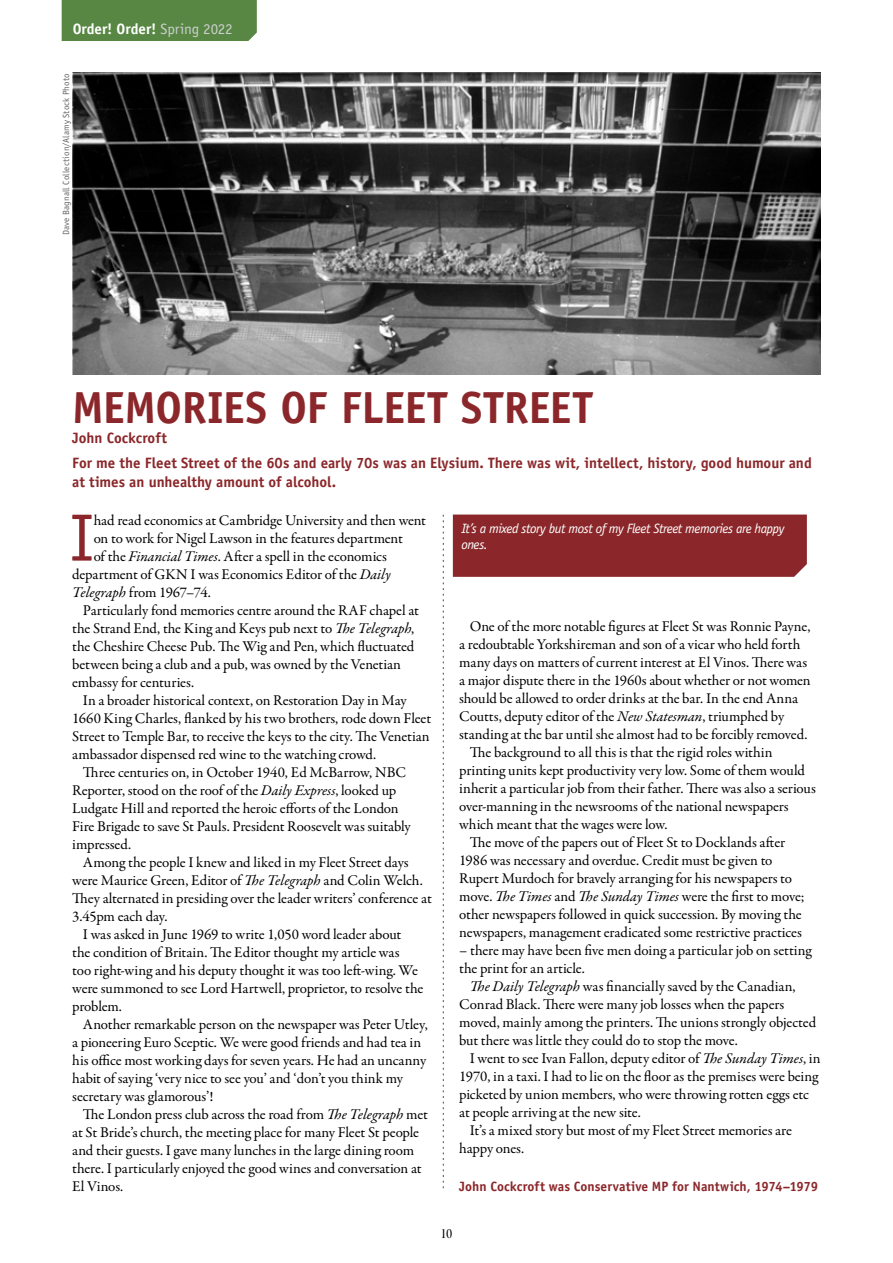
<style>
.page{position:relative;width:893px;height:1263px;background:#fff}
.page>*{position:absolute;margin:0;border:0;box-sizing:border-box;transform-origin:0 0}
.t1{font:67.05px "Officina Sans Std";color:#8b272a}
.t2{font:700 45px "Officina Sans Std";letter-spacing:-.005em;color:#8b272a}
.t3{font:15px/18px "Garamond Premr Pro";letter-spacing:-.01em;color:#000}
.t4{font:700 15px/24.9px "Officina Sans Std";letter-spacing:-.005em;color:#8b272a}
.t5{font:700 15px "Officina Sans Std";color:#fff}
.t6{font:15px "Garamond Premr Pro Disp";color:#000}
.t7{font:italic 13.5px/16.5px "Officina Sans Std";letter-spacing:-.035em;color:#fff}
.t8{font:700 13.5px "Officina Sans Std";color:#8b272a}
.t9{font:9px "Officina Sans Std";letter-spacing:.015em;color:#636466}
.s1{font-weight:400;color:#cdcfd0}
.s2{font-style:italic}
</style>
<div class="page">
<div style="left:62px;top:0;width:195px;height:41px;background:#588744"></div>
<img style="left:72px;top:72px;width:749px;height:302px">
<div style="left:453px;top:514px;width:354px;height:63px;background:#8b272a"></div>
<svg style="left:443px;top:515px;width:1px;height:673px"></svg>
<p class="t5" style="left:73px;top:19px;width:161px">Order! Order! <span class="s1">Spring 2022</span></p>
<p class="t9" style="left:61px;top:235px;width:163px;rotate:-90deg">Dave Bagnall Collection/Alamy Stock Photo</p>
<h2 class="t2" style="left:72px;top:380px;width:522px">MEMORIES OF FLEET STREET</h2>
<p class="t4" style="left:72px;top:425px;width:741px">John Cockcroft<br>For me the Fleet Street of the 60s and early 70s was an Elysium. There was wit, intellect, history, good humour and</p>
<p class="t4" style="left:72px;top:469px;width:266px">at times an unhealthy amount of alcohol.</p>
<p class="t7" style="left:461px;top:520px;width:325px">It’s a mixed story but most of my Fleet Street memories are happy ones.</p>
<h1 class="t1" style="left:70px;top:499px;width:26px">I</h1>
<p class="t3" style="left:94px;top:511px;width:334px">had read economics at Cambridge University and then went</p>
<p class="t3" style="left:94px;top:529px;width:311px">on to work for Nigel Lawson in the features department</p>
<p class="t3" style="left:94px;top:547px;width:295px">of the <span class="s2">Financial Times</span>. After a spell in the economics</p>
<p class="t3" style="left:72px;top:565px;width:320px">department of GKN I was Economics Editor of the <span class="s2">Daily</span></p>
<p class="t3" style="left:72px;top:583px;width:140px"><span class="s2">Telegraph</span> from 1967–74.</p>
<p class="t3" style="left:83px;top:601px;width:338px">Particularly fond memories centre around the RAF chapel at</p>
<p class="t3" style="left:72px;top:619px;width:344px">the Strand End, the King and Keys pub next to <span class="s2">The Telegraph</span>,</p>
<p class="t3" style="left:72px;top:637px;width:344px">the Cheshire Cheese Pub. The Wig and Pen, which fluctuated</p>
<p class="t3" style="left:72px;top:655px;width:330px">between being a club and a pub, was owned by the Venetian</p>
<p class="t3" style="left:72px;top:673px;width:123px">embassy for centuries.</p>
<p class="t3" style="left:83px;top:691px;width:325px">In a broader historical context, on Restoration Day in May</p>
<p class="t3" style="left:72px;top:709px;width:360px">1660 King Charles, flanked by his two brothers, rode down Fleet</p>
<p class="t3" style="left:72px;top:727px;width:359px">Street to Temple Bar, to receive the keys to the city. The Venetian</p>
<p class="t3" style="left:72px;top:745px;width:306px">ambassador dispensed red wine to the watching crowd.</p>
<p class="t3" style="left:83px;top:763px;width:325px">Three centuries on, in October 1940, Ed McBarrow, NBC</p>
<p class="t3" style="left:72px;top:781px;width:325px">Reporter, stood on the roof of the <span class="s2">Daily Express</span>, looked up</p>
<p class="t3" style="left:72px;top:799px;width:328px">Ludgate Hill and reported the heroic efforts of the London</p>
<p class="t3" style="left:72px;top:817px;width:340px">Fire Brigade to save St Pauls. President Roosevelt was suitably</p>
<p class="t3" style="left:72px;top:835px;width:60px">impressed.</p>
<p class="t3" style="left:83px;top:853px;width:327px">Among the people I knew and liked in my Fleet Street days</p>
<p class="t3" style="left:72px;top:871px;width:352px">were Maurice Green, Editor of <span class="s2">The Telegraph</span> and Colin Welch.</p>
<p class="t3" style="left:72px;top:889px;width:361px">They alternated in presiding over the leader writers’ conference at</p>
<p class="t3" style="left:72px;top:907px;width:97px">3.45pm each day.</p>
<p class="t3" style="left:83px;top:925px;width:320px">I was asked in June 1969 to write 1,050 word leader about</p>
<p class="t3" style="left:72px;top:943px;width:329px">the condition of Britain. The Editor thought my article was</p>
<p class="t3" style="left:72px;top:961px;width:347px">too right-wing and his deputy thought it was too left-wing. We</p>
<p class="t3" style="left:72px;top:979px;width:353px">were summoned to see Lord Hartwell, proprietor, to resolve the</p>
<p class="t3" style="left:72px;top:997px;width:51px">problem.</p>
<p class="t3" style="left:83px;top:1015px;width:346px">Another remarkable person on the newspaper was Peter Utley,</p>
<p class="t3" style="left:72px;top:1033px;width:350px">a pioneering Euro Sceptic. We were good friends and had tea in</p>
<p class="t3" style="left:72px;top:1051px;width:355px">his office most working days for seven years. He had an uncanny</p>
<p class="t3" style="left:72px;top:1069px;width:332px">habit of saying ‘very nice to see you’ and ‘don’t you think my</p>
<p class="t3" style="left:72px;top:1087px;width:143px">secretary was glamorous’!</p>
<p class="t3" style="left:83px;top:1105px;width:346px">The London press club across the road from <span class="s2">The Telegraph</span> met</p>
<p class="t3" style="left:72px;top:1123px;width:348px">at St Bride’s church, the meeting place for many Fleet St people</p>
<p class="t3" style="left:72px;top:1141px;width:343px">and their guests. I gave many lunches in the large dining room</p>
<p class="t3" style="left:72px;top:1159px;width:351px">there. I particularly enjoyed the good wines and conversation at</p>
<p class="t3" style="left:72px;top:1177px;width:53px">El Vinos.</p>
<p class="t3" style="left:470px;top:618px;width:342px">One of the more notable figures at Fleet St was Ronnie Payne,</p>
<p class="t3" style="left:459px;top:636px;width:343px">a redoubtable Yorkshireman and son of a vicar who held forth</p>
<p class="t3" style="left:459px;top:654px;width:349px">many days on matters of current interest at El Vinos. There was</p>
<p class="t3" style="left:459px;top:672px;width:353px">a major dispute there in the 1960s about whether or not women</p>
<p class="t3" style="left:459px;top:690px;width:340px">should be allowed to order drinks at the bar. In the end Anna</p>
<p class="t3" style="left:459px;top:708px;width:326px">Coutts, deputy editor of the <span class="s2">New Statesman</span>, triumphed by</p>
<p class="t3" style="left:459px;top:726px;width:350px">standing at the bar until she almost had to be forcibly removed.</p>
<p class="t3" style="left:470px;top:744px;width:304px">The background to all this is that the rigid roles within</p>
<p class="t3" style="left:459px;top:762px;width:347px">printing units kept productivity very low. Some of them would</p>
<p class="t3" style="left:459px;top:780px;width:358px">inherit a particular job from their father. There was also a serious</p>
<p class="t3" style="left:459px;top:798px;width:331px">over-manning in the newsrooms of the national newspapers</p>
<p class="t3" style="left:459px;top:816px;width:210px">which meant that the wages were low.</p>
<p class="t3" style="left:470px;top:834px;width:317px">The move of the papers out of Fleet St to Docklands after</p>
<p class="t3" style="left:459px;top:852px;width:315px">1986 was necessary and overdue. Credit must be given to</p>
<p class="t3" style="left:459px;top:870px;width:334px">Rupert Murdoch for bravely arranging for his newspapers to</p>
<p class="t3" style="left:459px;top:888px;width:347px">move. <span class="s2">The Times</span> and <span class="s2">The Sunday Times</span> were the first to move;</p>
<p class="t3" style="left:459px;top:906px;width:344px">other newspapers followed in quick succession. By moving the</p>
<p class="t3" style="left:459px;top:924px;width:344px">newspapers, management eradicated some restrictive practices</p>
<p class="t3" style="left:459px;top:942px;width:354px">– there may have been five men doing a particular job on setting the print for an article.</p>
<p class="t3" style="left:459px;top:978px;width:358px;text-indent:11px"><span class="s2">The Daily Telegraph</span> was financially saved by the Canadian, Conrad Black. There were many job losses when the papers moved, mainly among the printers. The unions strongly objected but there was little they could do to stop the move.</p>
<p class="t3" style="left:470px;top:1050px;width:352px">I went to see Ivan Fallon, deputy editor of <span class="s2">The Sunday Times</span>, in</p>
<p class="t3" style="left:459px;top:1068px;width:361px">1970, in a taxi. I had to lie on the floor as the premises were being</p>
<p class="t3" style="left:459px;top:1086px;width:351px">picketed by union members, who were throwing rotten eggs etc</p>
<p class="t3" style="left:459px;top:1104px;width:183px">at people arriving at the new site.</p>
<p class="t3" style="left:470px;top:1122px;width:324px">It’s a mixed story but most of my Fleet Street memories are</p>
<p class="t3" style="left:459px;top:1140px;width:67px">happy ones.</p>
<p class="t8" style="left:459px;top:1178px;width:360px">John Cockcroft was Conservative MP for Nantwich, 1974–1979</p>
<p class="t6" style="left:440px;top:1225px;width:14px">10</p>
</div>
